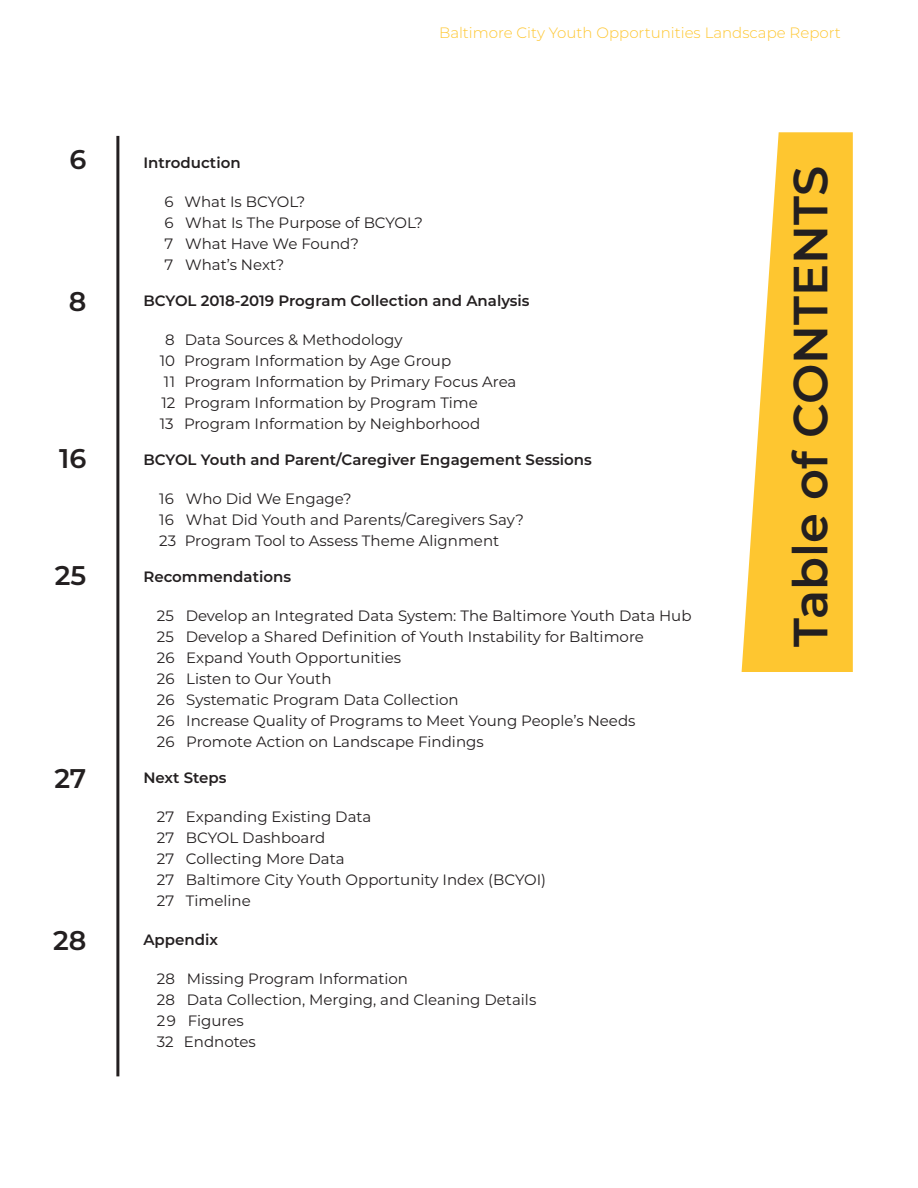
<style>
.page{position:relative;width:918px;height:1188px;background:#fff}
.page>*{position:absolute;margin:0;border:0;box-sizing:border-box;transform-origin:0 0}
.t1{font:600 48px "Montserrat";color:#231f20}
.t2{font:600 27px "Montserrat";color:#231f20}
.t3{font:15px/21px "Montserrat";color:#231f20}
.t4{font:600 15px "Montserrat";color:#231f20}
.t5{font:300 15px "Montserrat";color:#fec630}
</style>
<div class="page">
<svg style="left:742px;top:132px;width:111px;height:540px;fill:#fec630"></svg>
<hr style="left:116px;top:136px;width:3px;height:940px;background:#231f20">
<h2 class="t2" style="left:69px;top:140px;width:18px">6</h2>
<h2 class="t2" style="left:69px;top:282px;width:19px">8</h2>
<h2 class="t2" style="left:59px;top:439px;width:29px">16</h2>
<h2 class="t2" style="left:55px;top:557px;width:33px">25</h2>
<h2 class="t2" style="left:54px;top:759px;width:34px">27</h2>
<h2 class="t2" style="left:53px;top:922px;width:35px">28</h2>
<p class="t5" style="left:439px;top:23px;width:403px">Baltimore City Youth Opportunities Landscape Report</p>
<p class="t4" style="left:143px;top:152px;width:99px">Introduction</p>
<p class="t3" style="left:164px;top:191px;width:260px">6 What Is BCYOL?<br>6 What Is The Purpose of BCYOL?<br>7 What Have We Found?<br>7 What’s Next?</p>
<p class="t4" style="left:143px;top:290px;width:388px">BCYOL 2018-2019 Program Collection and Analysis</p>
<p class="t3" style="left:160px;top:329px;width:358px;text-indent:5px">8 Data Sources &amp; Methodology<br>10 Program Information by Age Group<br>11 Program Information by Primary Focus Area 12 Program Information by Program Time<br>13 Program Information by Neighborhood</p>
<p class="t4" style="left:143px;top:449px;width:450px">BCYOL Youth and Parent/Caregiver Engagement Sessions</p>
<p class="t3" style="left:159px;top:488px;width:366px">16 Who Did We Engage?<br>16 What Did Youth and Parents/Caregivers Say?<br>23 Program Tool to Assess Theme Alignment</p>
<p class="t4" style="left:143px;top:566px;width:149px">Recommendations</p>
<p class="t3" style="left:157px;top:605px;width:536px">25 Develop an Integrated Data System: The Baltimore Youth Data Hub 25 Develop a Shared Definition of Youth Instability for Baltimore<br>26 Expand Youth Opportunities<br>26 Listen to Our Youth<br>26 Systematic Program Data Collection<br>26 Increase Quality of Programs to Meet Young People’s Needs<br>26 Promote Action on Landscape Findings</p>
<p class="t4" style="left:143px;top:767px;width:85px">Next Steps</p>
<p class="t3" style="left:157px;top:806px;width:391px">27 Expanding Existing Data<br>27 BCYOL Dashboard<br>27 Collecting More Data<br>27 Baltimore City Youth Opportunity Index (BCYOI)<br>27 Timeline</p>
<p class="t4" style="left:143px;top:929px;width:76px">Appendix</p>
<p class="t3" style="left:157px;top:968px;width:381px">28 Missing Program Information<br>28 Data Collection, Merging, and Cleaning Details<br>29 Figures<br>32 Endnotes</p>
<h1 class="t1" style="left:777px;top:647px;width:482px;rotate:-90deg">Table of CONTENTS</h1>
</div>
